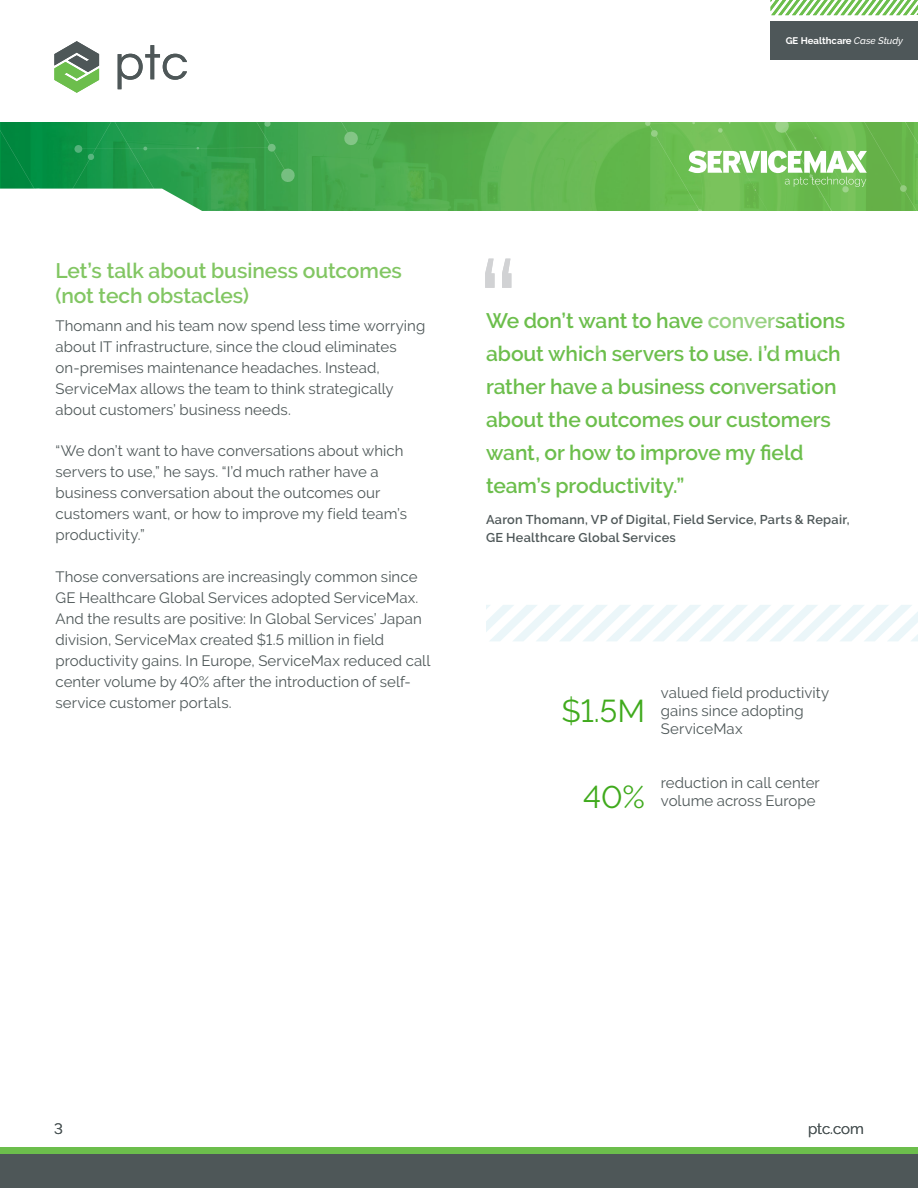
<style>
.page{position:relative;width:918px;height:1188px;background:#fff}
.page>*{position:absolute;margin:0;border:0;box-sizing:border-box;transform-origin:0 0}
._7__Pull_Quote_-_large_quote_mark{font:139.5px "PTC Raleway";color:#d1d2d4}
.t1{font:31.5px "PTC Raleway";color:#40aa1d}
._7__Pull_Quote_-_Text{font:600 21px/33px "PTC Raleway";letter-spacing:-.005em;color:#6cbe4c}
._3__Text_Subhead_1{font:600 21px/25.2px "PTC Raleway";letter-spacing:-.005em;color:#82c663}
._4__Text_Body{font:15px/21px "PTC Raleway";letter-spacing:.005em;color:#4e5758}
._7__Pull_Quote_-_Name{font:600 12.75px/18px "PTC Raleway";letter-spacing:.02em;color:#4e5758}
.t2{font:700 9.6px "PTC Raleway";color:#fff}
.s1{font-weight:500;font-style:italic}
</style>
<div class="page">
<div style="left:770px;top:21px;width:148px;height:39px;background:#4e5759"></div>
<svg style="left:771px;top:0;width:147px;height:15px"></svg>
<div style="left:0;top:1154px;width:918px;height:34px;background:#4e5758"></div>
<div style="left:0;top:1147px;width:918px;height:7px;background:#6cbe4c"></div>
<img style="left:359px;top:122px;width:123px;height:89px">
<svg style="left:482px;top:122px;width:436px;height:89px;background:#74be5d"></svg>
<svg style="left:0;top:41px;width:359px;height:170px"></svg>
<svg style="left:486px;top:605px;width:432px;height:36px"></svg>
<p class="t2" style="left:786px;top:35px;width:109px">Cannondale <span class="s1">Case Study</span></p>
<p class="t2" style="left:786px;top:35px;width:119px">GE Healthcare <span class="s1">Case Study</span></p>
<p class="_3__Text_Subhead_1" style="left:56px;top:258px;width:348px">Let’s talk about business outcomes (not tech obstacles)</p>
<p class="_4__Text_Body" style="left:56px;top:315px;width:371px">Thomann and his team now spend less time worrying about IT infrastructure, since the cloud eliminates on-premises maintenance headaches. Instead, ServiceMax allows the team to think strategically about customers’ business needs.</p>
<p class="_4__Text_Body" style="left:56px;top:441px;width:353px">“We don’t want to have conversations about which servers to use,” he says. “I’d much rather have a business conversation about the outcomes our customers want, or how to improve my field team’s productivity.”</p>
<p class="_4__Text_Body" style="left:56px;top:566px;width:377px">Those conversations are increasingly common since GE Healthcare Global Services adopted ServiceMax.<br>And the results are positive: In Global Services’ Japan division, ServiceMax created $1.5 million in field productivity gains. In Europe, ServiceMax reduced call center volume by 40% after the introduction of self&shy;service customer portals.</p>
<p class="_7__Pull_Quote_-_large_quote_mark" style="left:476px;top:230px;width:46px">“</p>
<p class="_7__Pull_Quote_-_Text" style="left:486px;top:304px;width:361px">We don’t want to have conversations about which servers to use. I’d much rather have a business conversation about the outcomes our customers want, or how to improve my field team’s productivity.”</p>
<p class="_7__Pull_Quote_-_Name" style="left:486px;top:511px;width:365px">Aaron Thomann, VP of Digital, Field Service, Parts &amp; Repair,<br>GE Healthcare Global Services</p>
<p class="t1" style="left:561px;top:693px;width:85px">$1.5M</p>
<p class="_4__Text_Body" style="left:661px;top:683px;width:170px;line-height:18px">valued field productivity gains since adopting<br>ServiceMax</p>
<p class="t1" style="left:583px;top:778px;width:63px">40%</p>
<p class="_4__Text_Body" style="left:661px;top:774px;width:160px;line-height:18px">reduction in call center volume across Europe</p>
<p class="_4__Text_Body" style="left:54px;top:1118px;width:10px">3</p>
<p class="_4__Text_Body" style="left:808px;top:1118px;width:57px">ptc.com</p>
</div>
